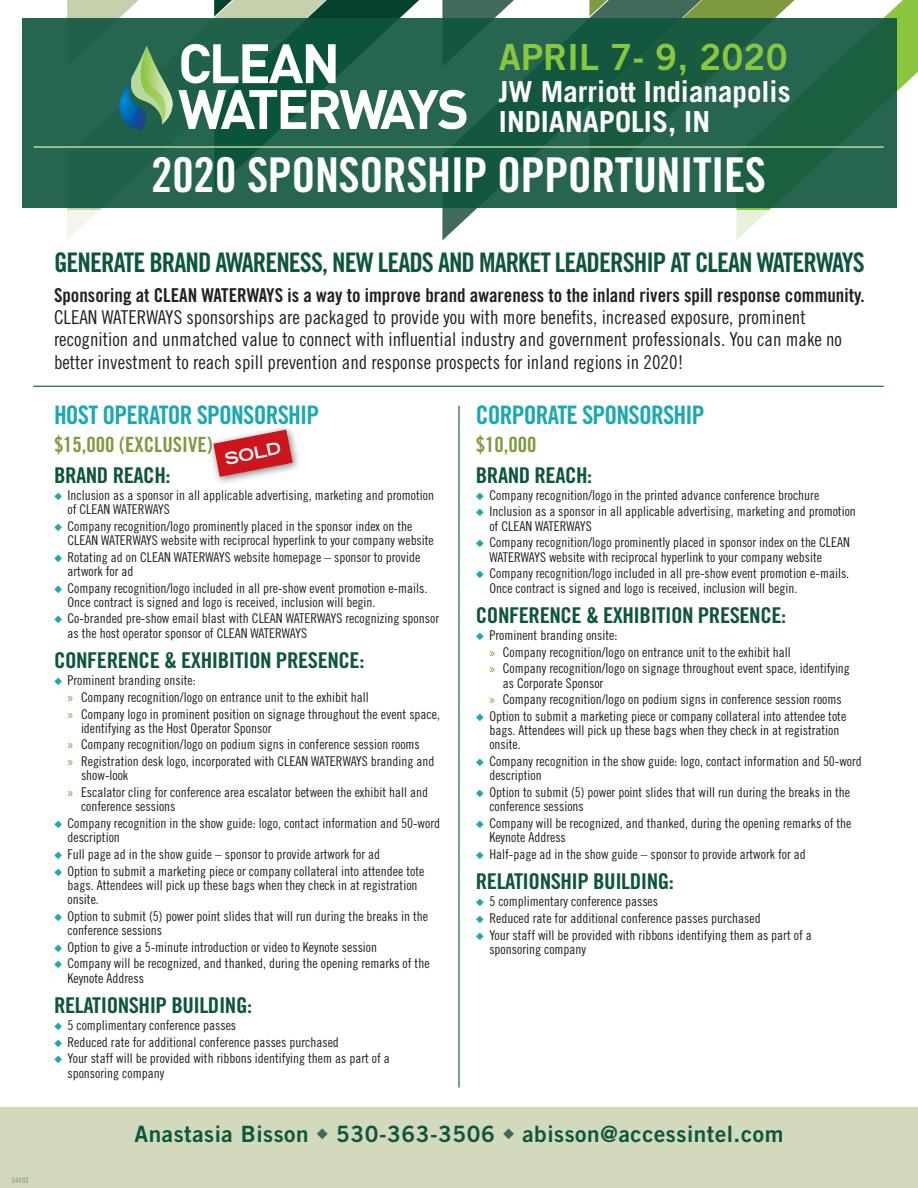
<style>
.page{position:relative;width:918px;height:1188px;background:#fff}
.page>*{position:absolute;margin:0;border:0;box-sizing:border-box;transform-origin:0 0}
.t1{font:48px "Trade Gothic LT Std Bd Cn 20";letter-spacing:-.01em;color:#fff}
.t2{font:36.15px "Trade Gothic LT Std Bd 2";color:#8bc63e}
.t3{font:700 28.95px/30px "Trade Gothic LT";color:#fff}
.t4{font:27px "Trade Gothic LT Std Bd Cn 20";letter-spacing:-.035em;color:#0e553e}
.t5{font:25.5px "Trade Gothic LT Std Bd Cn 20";letter-spacing:-.03em;color:#1ca8b1}
.t6{font:22.5px "Trade Gothic LT Std Bd 2";letter-spacing:.025em;color:#0e553e}
.t7{font:21.75px "Trade Gothic LT Std Bd Cn 20";letter-spacing:-.02em;color:#0e553e;scale:1.06 1}
.t8{font:21px "Trade Gothic LT Std Bd Cn 20";color:#7f993f}
.t9{font:19.2px/22.5px "Trade Gothic LT Std Cn 18";color:#231f20}
.t10{font:19.2px "Trade Gothic LT Std Bd Cn 20";color:#231f20}
.t11{font:700 expanded 16.5px "Trade Gothic LT Std";color:#fff}
.t12{font:13.5px/14.2px "Trade Gothic LT Std Cn 18";color:#231f20}
.t13{font:7.5px "Trade Gothic LT Std Cn 18";letter-spacing:.025em;color:#738d80}
.s1{color:#1ca8b1}
.s2{font-family:"Myriad Pro";color:#7f993f}
.s3{color:#43695b}
</style>
<div class="page">
<div style="left:22px;top:18px;width:875px;height:189px;background:#266651"></div>
<svg style="left:67px;top:0;width:851px;height:240px"></svg>
<img style="left:139px;top:46px;width:5px;height:78px">
<img style="left:144px;top:46px;width:29px;height:78px">
<div style="left:0;top:1107px;width:918px;height:81px;background:#d2d9bc"></div>
<hr style="left:34px;top:146px;width:850px;height:2px;background:#b6da9d">
<div style="left:34px;top:210px;width:388px;height:35px;background:#fff"></div>
<hr style="left:33px;top:386px;width:851px;height:1px;background:#0e553e">
<hr style="left:458px;top:406px;width:2px;height:682px;background:#0e553e">
<div style="left:490px;top:210px;width:388px;height:35px;background:#fff"></div>
<div style="left:208px;top:424px;width:94px;height:62px;background:#231f20;opacity:.55"></div>
<svg style="left:213px;top:430px;width:80px;height:47px;background:#d4595f"></svg>
<p class="t13" style="left:12px;top:1175px;width:19px">34492</p>
<h2 class="t2" style="left:499px;top:35px;width:290px">APRIL 7- 9, 2020</h2>
<h3 class="t3" style="left:499px;top:76px;width:293px">JW Marriott Indianapolis<br>INDIANAPOLIS, IN</h3>
<h1 class="t1" style="left:151px;top:146px;width:616px">2020 SPONSORSHIP OPPORTUNITIES</h1>
<h3 class="t4" style="left:54px;top:246px;width:812px">GENERATE BRAND AWARENESS, NEW LEADS AND MARKET LEADERSHIP AT CLEAN WATERWAYS</h3>
<h3 class="t10" style="left:54px;top:283px;width:812px">Sponsoring at CLEAN WATERWAYS is a way to improve brand awareness to the inland rivers spill response community.</h3>
<p class="t9" style="left:54px;top:306px;width:790px">CLEAN WATERWAYS sponsorships are packaged to provide you with more benefits, increased exposure, prominent recognition and unmatched value to connect with influential industry and government professionals. You can make no better investment to reach spill prevention and response prospects for inland regions in 2020!</p>
<h3 class="t5" style="left:54px;top:400px;width:267px">HOST OPERATOR SPONSORSHIP</h3>
<h3 class="t8" style="left:54px;top:432px;width:160px">$15,000 (EXCLUSIVE)</h3>
<h3 class="t7" style="left:54px;top:462px;width:111px">BRAND REACH:</h3>
<p class="t12" style="left:68px;top:488px;width:368px;text-indent:-13px"><span class="s1">◆</span> Inclusion as a sponsor in all applicable advertising, marketing and promotion of CLEAN WATERWAYS</p>
<p class="t12" style="left:68px;top:519px;width:368px;text-indent:-13px"><span class="s1">◆</span> Company recognition/logo prominently placed in the sponsor index on the<br>CLEAN WATERWAYS website with reciprocal hyperlink to your company website</p>
<p class="t12" style="left:68px;top:550px;width:354px;text-indent:-13px"><span class="s1">◆</span> Rotating ad on CLEAN WATERWAYS website homepage – sponsor to provide artwork for ad</p>
<p class="t12" style="left:68px;top:580px;width:361px;text-indent:-13px"><span class="s1">◆</span> Company recognition/logo included in all pre-show event promotion e-mails.<br>Once contract is signed and logo is received, inclusion will begin.</p>
<p class="t12" style="left:68px;top:611px;width:373px;text-indent:-13px"><span class="s1">◆</span> Co-branded pre-show email blast with CLEAN WATERWAYS recognizing sponsor as the host operator sponsor of CLEAN WATERWAYS</p>
<h3 class="t7" style="left:54px;top:647px;width:294px">CONFERENCE &amp; EXHIBITION PRESENCE:</h3>
<p class="t12" style="left:68px;top:672px;width:374px;line-height:16.6px;text-indent:-13px"><span class="s1">◆</span> Prominent branding onsite:<br><span class="s2">»</span> Company recognition/logo on entrance unit to the exhibit hall<br><span class="s2">»</span> Company logo in prominent position on signage throughout the event space,</p>
<p class="t12" style="left:68px;top:720px;width:369px;line-height:16.6px;text-indent:14px">identifying as the Host Operator Sponsor<br><span class="s2">»</span> Company recognition/logo on podium signs in conference session rooms<br><span class="s2">»</span> Registration desk logo, incorporated with CLEAN WATERWAYS branding and</p>
<p class="t12" style="left:68px;top:767px;width:362px;line-height:16.6px;text-indent:14px">show-look<br><span class="s2">»</span> Escalator cling for conference area escalator between the exhibit hall and</p>
<p class="t12" style="left:81px;top:799px;width:96px">conference sessions</p>
<p class="t12" style="left:68px;top:816px;width:374px;text-indent:-13px"><span class="s1">◆</span> Company recognition in the show guide: logo, contact information and 50-word description</p>
<p class="t12" style="left:54px;top:847px;width:328px"><span class="s1">◆</span> Full page ad in the show guide – sponsor to provide artwork for ad</p>
<p class="t12" style="left:68px;top:864px;width:358px;text-indent:-13px"><span class="s1">◆</span> Option to submit a marketing piece or company collateral into attendee tote bags. Attendees will pick up these bags when they check in at registration onsite.</p>
<p class="t12" style="left:68px;top:909px;width:362px;text-indent:-13px"><span class="s1">◆</span> Option to submit (5) power point slides that will run during the breaks in the conference sessions</p>
<p class="t12" style="left:54px;top:940px;width:325px"><span class="s1">◆</span> Option to give a 5-minute introduction or video to Keynote session</p>
<p class="t12" style="left:68px;top:956px;width:364px;text-indent:-13px"><span class="s1">◆</span> Company will be recognized, and thanked, during the opening remarks of the<br>Keynote Address</p>
<h3 class="t7" style="left:54px;top:992px;width:189px">RELATIONSHIP BUILDING:</h3>
<p class="t12" style="left:54px;top:1018px;width:184px"><span class="s1">◆</span> 5 complimentary conference passes</p>
<p class="t12" style="left:54px;top:1035px;width:286px"><span class="s1">◆</span> Reduced rate for additional conference passes purchased</p>
<p class="t12" style="left:68px;top:1051px;width:324px;text-indent:-13px"><span class="s1">◆</span> Your staff will be provided with ribbons identifying them as part of a sponsoring company</p>
<p class="t11" style="left:223px;top:448px;width:58px;rotate:-11deg">SOLD</p>
<h3 class="t5" style="left:476px;top:400px;width:230px">CORPORATE SPONSORSHIP</h3>
<h3 class="t8" style="left:476px;top:432px;width:62px">$10,000</h3>
<h3 class="t7" style="left:476px;top:462px;width:111px">BRAND REACH:</h3>
<p class="t12" style="left:476px;top:488px;width:345px"><span class="s1">◆</span> Company recognition/logo in the printed advance conference brochure</p>
<p class="t12" style="left:489px;top:504px;width:368px;text-indent:-13px"><span class="s1">◆</span> Inclusion as a sponsor in all applicable advertising, marketing and promotion of CLEAN WATERWAYS</p>
<p class="t12" style="left:489px;top:535px;width:362px;text-indent:-13px"><span class="s1">◆</span> Company recognition/logo prominently placed in sponsor index on the CLEAN<br>WATERWAYS website with reciprocal hyperlink to your company website</p>
<p class="t12" style="left:489px;top:566px;width:361px;text-indent:-13px"><span class="s1">◆</span> Company recognition/logo included in all pre-show event promotion e-mails.<br>Once contract is signed and logo is received, inclusion will begin.</p>
<h3 class="t7" style="left:476px;top:602px;width:294px">CONFERENCE &amp; EXHIBITION PRESENCE:</h3>
<p class="t12" style="left:489px;top:627px;width:362px;line-height:16.6px;text-indent:-13px"><span class="s1">◆</span> Prominent branding onsite:<br><span class="s2">»</span> Company recognition/logo on entrance unit to the exhibit hall<br><span class="s2">»</span> Company recognition/logo on signage throughout event space, identifying</p>
<p class="t12" style="left:489px;top:674px;width:354px;line-height:16.6px;text-indent:14px">as Corporate Sponsor<br><span class="s2">»</span> Company recognition/logo on podium signs in conference session rooms</p>
<p class="t12" style="left:489px;top:709px;width:358px;text-indent:-13px"><span class="s1">◆</span> Option to submit a marketing piece or company collateral into attendee tote bags. Attendees will pick up these bags when they check in at registration onsite.</p>
<p class="t12" style="left:489px;top:754px;width:374px;text-indent:-13px"><span class="s1">◆</span> Company recognition in the show guide: logo, contact information and 50-word description</p>
<p class="t12" style="left:489px;top:785px;width:362px;text-indent:-13px"><span class="s1">◆</span> Option to submit (5) power point slides that will run during the breaks in the conference sessions</p>
<p class="t12" style="left:489px;top:816px;width:364px;text-indent:-13px"><span class="s1">◆</span> Company will be recognized, and thanked, during the opening remarks of the<br>Keynote Address</p>
<p class="t12" style="left:476px;top:847px;width:331px"><span class="s1">◆</span> Half-page ad in the show guide – sponsor to provide artwork for ad</p>
<h3 class="t7" style="left:476px;top:868px;width:189px">RELATIONSHIP BUILDING:</h3>
<p class="t12" style="left:476px;top:894px;width:184px"><span class="s1">◆</span> 5 complimentary conference passes</p>
<p class="t12" style="left:476px;top:911px;width:286px"><span class="s1">◆</span> Reduced rate for additional conference passes purchased</p>
<p class="t12" style="left:489px;top:928px;width:324px;text-indent:-13px"><span class="s1">◆</span> Your staff will be provided with ribbons identifying them as part of a sponsoring company</p>
<h3 class="t6" style="left:135px;top:1120px;width:650px">Anastasia Bisson <span class="s3">◆</span> 530-363-3506 <span class="s3">◆</span> abisson@accessintel.com</h3>
</div>
